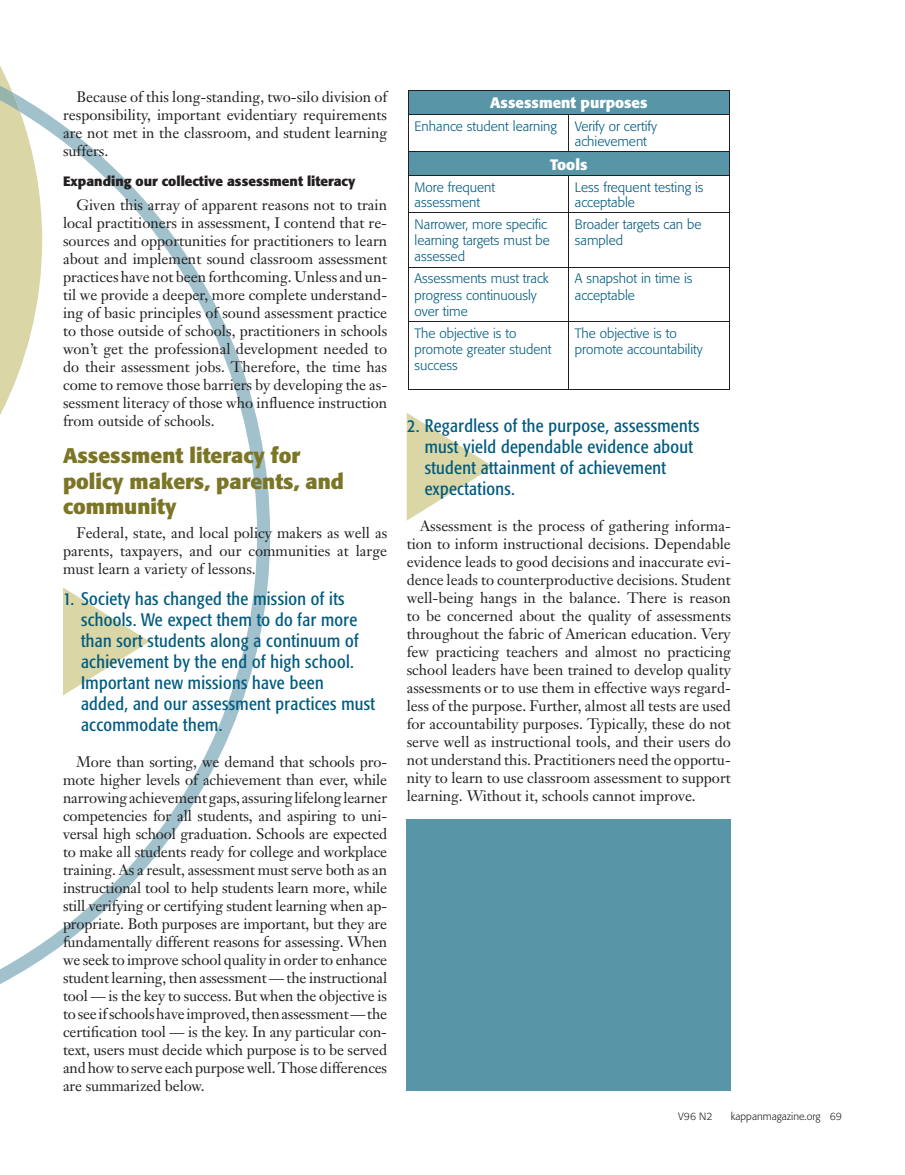
<style>
.page{position:relative;width:905px;height:1175px;background:#fff}
.page>*{position:absolute;margin:0;border:0;box-sizing:border-box;transform-origin:0 0}
.t1{font:700 21px/25.5px "Formata";color:#7b7625}
.t2{font:condensed 18px/21px "Formata";letter-spacing:.02em;color:#005b7f}
.t3{font:15px/18px "Janson Text";color:#231f20;text-align:justify}
.t4{font:700 15px "Formata";color:#fff}
.t5{font:300 13.5px/16.2px "Formata";color:#005b7f}
.t6{font:700 13.5px "Formata";color:#231f20}
.t7{font:300 10.5px "Formata";color:#231f20}
</style>
<div class="page">
<svg style="left:406px;top:413px;width:87px;height:107px"></svg>
<svg style="left:0;top:110px;width:270px;height:874px"></svg>
<svg style="left:0;top:66px;width:42px;height:349px"></svg>
<div style="left:408px;top:90px;width:321px;height:24px;background:#5795a7"></div>
<div style="left:408px;top:152px;width:321px;height:24px;background:#5795a7"></div>
<hr style="left:408px;top:90px;width:161px;height:1px;background:#231f20">
<svg style="left:408px;top:91px;width:1px;height:23px"></svg>
<hr style="left:569px;top:90px;width:160px;height:1px;background:#231f20">
<hr style="left:408px;top:114px;width:161px;height:1px;background:#231f20">
<hr style="left:569px;top:114px;width:160px;height:1px;background:#231f20">
<hr style="left:408px;top:115px;width:1px;height:36px;background:#231f20">
<hr style="left:568px;top:115px;width:1px;height:36px;background:#231f20">
<hr style="left:728px;top:115px;width:1px;height:36px;background:#231f20">
<hr style="left:408px;top:151px;width:161px;height:1px;background:#231f20">
<svg style="left:408px;top:152px;width:1px;height:23px"></svg>
<hr style="left:569px;top:151px;width:160px;height:1px;background:#231f20">
<hr style="left:408px;top:175px;width:161px;height:1px;background:#231f20">
<hr style="left:408px;top:176px;width:1px;height:36px;background:#231f20">
<hr style="left:569px;top:175px;width:160px;height:1px;background:#231f20">
<hr style="left:568px;top:176px;width:1px;height:36px;background:#231f20">
<hr style="left:728px;top:176px;width:1px;height:36px;background:#231f20">
<hr style="left:408px;top:212px;width:161px;height:1px;background:#231f20">
<hr style="left:408px;top:213px;width:1px;height:54px;background:#231f20">
<hr style="left:569px;top:212px;width:160px;height:1px;background:#231f20">
<hr style="left:568px;top:213px;width:1px;height:54px;background:#231f20">
<hr style="left:728px;top:213px;width:1px;height:54px;background:#231f20">
<hr style="left:408px;top:267px;width:161px;height:1px;background:#231f20">
<hr style="left:408px;top:268px;width:1px;height:53px;background:#231f20">
<hr style="left:569px;top:267px;width:160px;height:1px;background:#231f20">
<hr style="left:568px;top:268px;width:1px;height:53px;background:#231f20">
<hr style="left:728px;top:268px;width:1px;height:53px;background:#231f20">
<hr style="left:408px;top:321px;width:161px;height:1px;background:#231f20">
<hr style="left:408px;top:322px;width:1px;height:67px;background:#231f20">
<hr style="left:569px;top:321px;width:160px;height:1px;background:#231f20">
<hr style="left:568px;top:322px;width:1px;height:67px;background:#231f20">
<hr style="left:728px;top:322px;width:1px;height:67px;background:#231f20">
<hr style="left:408px;top:389px;width:161px;height:1px;background:#231f20">
<hr style="left:569px;top:389px;width:160px;height:1px;background:#231f20">
<div style="left:406px;top:819px;width:324px;height:271px;background:#5795a7"></div>
<p class="t3" style="left:63px;top:87px;width:326px;text-indent:14px">Because of this long-standing, two-silo division of responsibility, important evidentiary requirements are not met in the classroom, and student learning suffers.</p>
<p class="t6" style="left:63px;top:173px;width:294px">Expanding our collective assessment literacy</p>
<p class="t3" style="left:63px;top:195px;width:326px;text-indent:14px">Given this array of apparent reasons not to train local practitioners in assessment, I contend that re&shy;sources and opportunities for practitioners to learn about and implement sound classroom assessment practices have not been forthcoming. Unless and un&shy;til we provide a deeper, more complete understand&shy;ing of basic principles of sound assessment practice to those outside of schools, practitioners in schools won’t get the professional development needed to do their assessment jobs. Therefore, the time has come to remove those barriers by developing the as&shy;sessment literacy of those who influence instruction from outside of schools.</p>
<h1 class="t1" style="left:63px;top:443px;width:282px">Assessment literacy for policy makers, parents, and community</h1>
<p class="t3" style="left:63px;top:524px;width:326px;text-indent:14px">Federal, state, and local policy makers as well as parents, taxpayers, and our communities at large must learn a variety of lessons.</p>
<p class="t2" style="left:81px;top:588px;width:295px;text-indent:-18px">1. Society has changed the mission of its schools. We expect them to do far more than sort students along a continuum of achievement by the end of high school.<br>Important new missions have been added, and our assessment practices must accommodate them.</p>
<p class="t3" style="left:63px;top:752px;width:326px;text-indent:14px">More than sorting, we demand that schools pro&shy;mote higher levels of achievement than ever, while narrowing achievement gaps, assuring lifelong learner competencies for all students, and aspiring to uni&shy;versal high school graduation. Schools are expected to make all students ready for college and workplace training. As a result, assessment must serve both as an instructional tool to help students learn more, while still verifying or certifying student learning when ap&shy;propriate. Both purposes are important, but they are fundamentally different reasons for assessing. When we seek to improve school quality in order to enhance student learning, then assessment — the instructional tool — is the key to success. But when the objective is to see if schools have improved, then assessment — the certification tool — is the key. In any particular con&shy;text, users must decide which purpose is to be served and how to serve each purpose well. Those differences are summarized below.</p>
<p class="t4" style="left:490px;top:94px;width:159px">Assessment purposes</p>
<p class="t5" style="left:414px;top:118px;width:144px">Enhance student learning</p>
<p class="t5" style="left:575px;top:119px;width:84px;line-height:15px">Verify or certify achievement</p>
<p class="t4" style="left:550px;top:155px;width:39px">Tools</p>
<p class="t5" style="left:414px;top:180px;width:82px;line-height:15px">More frequent assessment</p>
<p class="t5" style="left:575px;top:180px;width:130px;line-height:15px">Less frequent testing is acceptable</p>
<p class="t5" style="left:414px;top:216px;width:137px">Narrower, more specific learning targets must be assessed</p>
<p class="t5" style="left:575px;top:216px;width:128px">Broader targets can be sampled</p>
<p class="t5" style="left:414px;top:271px;width:136px">Assessments must track progress continuously over time</p>
<p class="t5" style="left:575px;top:271px;width:119px">A snapshot in time is acceptable</p>
<p class="t5" style="left:414px;top:325px;width:138px">The objective is to promote greater student success</p>
<p class="t5" style="left:575px;top:325px;width:129px">The objective is to promote accountability</p>
<p class="t2" style="left:424px;top:415px;width:276px;text-indent:-18px">2. Regardless of the purpose, assessments must yield dependable evidence about student attainment of achievement expectations.</p>
<p class="t3" style="left:406px;top:517px;width:326px;text-indent:14px">Assessment is the process of gathering informa&shy;tion to inform instructional decisions. Dependable evidence leads to good decisions and inaccurate evi&shy;dence leads to counterproductive decisions. Student well-being hangs in the balance. There is reason to be concerned about the quality of assessments throughout the fabric of American education. Very few practicing teachers and almost no practicing school leaders have been trained to develop quality assessments or to use them in effective ways regard&shy;less of the purpose. Further, almost all tests are used for accountability purposes. Typically, these do not serve well as instructional tools, and their users do not understand this. Practitioners need the opportu&shy;nity to learn to use classroom assessment to support learning. Without it, schools cannot improve.</p>
<p class="t7" style="left:678px;top:1110px;width:36px">V96 N2</p>
<p class="t7" style="left:731px;top:1110px;width:112px">kappanmagazine.org 69</p>
</div>
